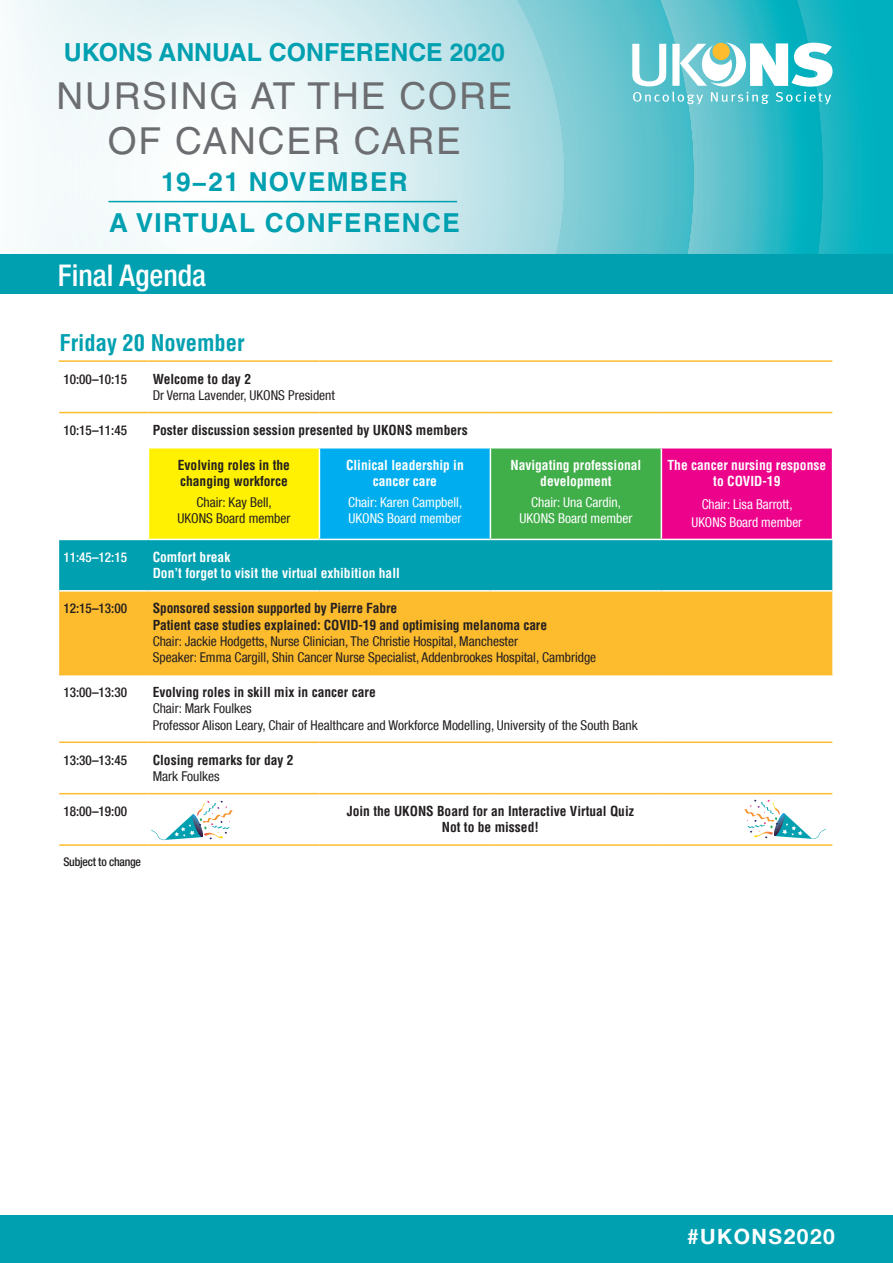
<style>
.page{position:relative;width:893px;height:1263px;background:#fff}
.page>*{position:absolute;margin:0;border:0;box-sizing:border-box;transform-origin:0 0}
.t1{font:37.05px/44.5px "Helvetica LT Std";letter-spacing:.05em;color:#6c6d70;text-align:center}
.t2{font:500 condensed 30px "Helvetica Neue LT Com";color:#fff}
.t3{font:700 26.1px "Helvetica LT Std";letter-spacing:.05em;color:#00a0b0}
.t4{font:700 24.9px "Helvetica LT Std";color:#00a0b0}
.Grey_subheading{font:700 condensed 22.5px "Helvetica LT Std";color:#00a0b0}
.t5{font:700 21px "Helvetica Neue LT Com";letter-spacing:.07em;color:#fff}
.t6{font:condensed 13.5px/16.2px "Helvetica Neue LT Com";color:#231f20;text-align:center}
.t7{font:700 condensed 13.5px/16.2px "Helvetica LT Std";color:#231f20}
.t8{font:700 condensed 13.5px/16.2px "Helvetica LT Std";color:#fff;text-align:center}
.t9{font:condensed 13.5px/16.2px "Helvetica Neue LT Com";color:#fff;text-align:center}
.Time{font:500 condensed 13.5px "Helvetica Neue LT Com";color:#231f20}
.Time-2{font:500 condensed 13.5px "Helvetica Neue LT Com";color:#fff}
.Time-3{font:500 condensed 12px "Helvetica Neue LT Com";letter-spacing:-.02em;color:#231f20}
</style>
<div class="page">
<div style="left:0;top:1215px;width:893px;height:48px;background:#00a0b0"></div>
<svg style="left:564px;top:0;width:68px;height:254px;background:#73c8d2"></svg>
<svg style="left:171px;top:0;width:393px;height:254px"></svg>
<div style="left:0;top:0;width:171px;height:254px;background:#f4fafb"></div>
<div style="left:0;top:254px;width:893px;height:40px;background:#00a0b0"></div>
<svg style="left:632px;top:0;width:261px;height:254px;background:#42bec9"></svg>
<hr style="left:108px;top:201px;width:349px;height:1px;background:#00a0b0">
<svg style="left:59px;top:413px;width:773px;height:428px"></svg>
<div style="left:148px;top:448px;width:171px;height:91px;background:#fff101"></div>
<div style="left:319px;top:448px;width:171px;height:91px;background:#00aeef"></div>
<div style="left:490px;top:448px;width:171px;height:91px;background:#40ae49"></div>
<div style="left:661px;top:448px;width:171px;height:91px;background:#ed028c"></div>
<div style="left:59px;top:540px;width:773px;height:50px;background:#00a0b0"></div>
<div style="left:59px;top:592px;width:773px;height:82px;background:#fdbb2e"></div>
<hr style="left:59px;top:360px;width:89px;height:2px;background:#fdbb2e">
<hr style="left:59px;top:412px;width:89px;height:1px;background:#fdbb2e">
<hr style="left:59px;top:674px;width:89px;height:1px;background:#fdbb2e">
<hr style="left:59px;top:741px;width:89px;height:2px;background:#fdbb2e">
<hr style="left:59px;top:793px;width:89px;height:1px;background:#fdbb2e">
<hr style="left:148px;top:674px;width:171px;height:1px;background:#fdbb2e">
<hr style="left:319px;top:674px;width:171px;height:1px;background:#fdbb2e">
<hr style="left:490px;top:674px;width:171px;height:1px;background:#fdbb2e">
<hr style="left:661px;top:674px;width:171px;height:1px;background:#fdbb2e">
<hr style="left:148px;top:741px;width:171px;height:2px;background:#fdbb2e">
<hr style="left:319px;top:741px;width:171px;height:2px;background:#fdbb2e">
<hr style="left:490px;top:741px;width:171px;height:2px;background:#fdbb2e">
<hr style="left:661px;top:741px;width:171px;height:2px;background:#fdbb2e">
<hr style="left:148px;top:793px;width:171px;height:1px;background:#fdbb2e">
<hr style="left:319px;top:793px;width:171px;height:1px;background:#fdbb2e">
<hr style="left:490px;top:793px;width:171px;height:1px;background:#fdbb2e">
<hr style="left:661px;top:793px;width:171px;height:1px;background:#fdbb2e">
<hr style="left:148px;top:360px;width:171px;height:2px;background:#fdbb2e">
<hr style="left:319px;top:360px;width:171px;height:2px;background:#fdbb2e">
<hr style="left:490px;top:360px;width:171px;height:2px;background:#fdbb2e">
<hr style="left:661px;top:360px;width:171px;height:2px;background:#fdbb2e">
<hr style="left:148px;top:412px;width:171px;height:1px;background:#fdbb2e">
<hr style="left:319px;top:412px;width:171px;height:1px;background:#fdbb2e">
<hr style="left:490px;top:412px;width:171px;height:1px;background:#fdbb2e">
<hr style="left:661px;top:412px;width:171px;height:1px;background:#fdbb2e">
<hr style="left:148px;top:413px;width:1px;height:34px;background:#fff">
<hr style="left:59px;top:844px;width:89px;height:2px;background:#fdbb2e">
<hr style="left:148px;top:844px;width:171px;height:2px;background:#fdbb2e">
<hr style="left:319px;top:844px;width:171px;height:2px;background:#fdbb2e">
<hr style="left:490px;top:844px;width:171px;height:2px;background:#fdbb2e">
<hr style="left:661px;top:844px;width:171px;height:2px;background:#fdbb2e">
<hr style="left:148px;top:447px;width:171px;height:1px;background:#fff">
<hr style="left:148px;top:448px;width:1px;height:91px;background:#fff">
<hr style="left:319px;top:447px;width:171px;height:1px;background:#fff">
<hr style="left:319px;top:448px;width:1px;height:91px;background:#fff">
<hr style="left:490px;top:447px;width:171px;height:1px;background:#fff">
<hr style="left:490px;top:448px;width:1px;height:91px;background:#fff">
<hr style="left:661px;top:447px;width:172px;height:1px;background:#fff">
<hr style="left:661px;top:448px;width:1px;height:91px;background:#fff">
<hr style="left:59px;top:539px;width:89px;height:1px;background:#fff">
<hr style="left:148px;top:539px;width:171px;height:1px;background:#fff">
<hr style="left:319px;top:539px;width:171px;height:1px;background:#fff">
<hr style="left:490px;top:539px;width:171px;height:1px;background:#fff">
<hr style="left:661px;top:539px;width:172px;height:1px;background:#fff">
<hr style="left:59px;top:590px;width:89px;height:2px;background:#fff">
<hr style="left:148px;top:590px;width:171px;height:2px;background:#fff">
<hr style="left:319px;top:590px;width:171px;height:2px;background:#fff">
<hr style="left:490px;top:590px;width:171px;height:2px;background:#fff">
<hr style="left:661px;top:590px;width:171px;height:2px;background:#fff">
<svg style="left:743px;top:799px;width:83px;height:40px"></svg>
<svg style="left:151px;top:801px;width:82px;height:39px"></svg>
<p class="t4" style="left:64px;top:37px;width:443px">UKONS ANNUAL CONFERENCE 2020</p>
<p class="t1" style="left:56px;top:74px;width:457px">NURSING AT THE CORE<br>OF CANCER CARE</p>
<p class="t3" style="left:161px;top:166px;width:248px">19−21 NOVEMBER</p>
<p class="t3" style="left:109px;top:206px;width:352px">A VIRTUAL CONFERENCE</p>
<p class="t2" style="left:58px;top:257px;width:150px">Final Agenda</p>
<p class="Grey_subheading" style="left:60px;top:329px;width:186px">Friday 20 November</p>
<p class="Time" style="left:63px;top:371px;width:65px">10:00–10:15</p>
<p class="t7" style="left:153px;top:370px;width:100px">Welcome to day 2</p>
<p class="t6" style="left:153px;top:387px;width:184px">Dr Verna Lavender, UKONS President</p>
<p class="Time" style="left:63px;top:422px;width:65px">10:15–11:45</p>
<p class="t7" style="left:153px;top:422px;width:316px">Poster discussion session presented by UKONS members</p>
<p class="t7" style="left:178px;top:457px;width:114px">Evolving roles in the changing workforce</p>
<p class="t6" style="left:177px;top:494px;width:114px">Chair: Kay Bell,<br>UKONS Board member</p>
<p class="t8" style="left:346px;top:457px;width:119px">Clinical leadership in cancer care</p>
<p class="t9" style="left:348px;top:494px;width:116px;text-align:left">Chair: Karen Campbell,<br>UKONS Board member</p>
<p class="t8" style="left:510px;top:457px;width:132px">Navigating professional development</p>
<p class="t9" style="left:519px;top:494px;width:114px">Chair: Una Cardin,<br>UKONS Board member</p>
<p class="Time-2" style="left:63px;top:549px;width:65px">11:45–12:15</p>
<p class="t8" style="left:153px;top:549px;width:79px">Comfort break</p>
<p class="t8" style="left:153px;top:565px;width:249px">Don’t forget to visit the virtual exhibition hall</p>
<p class="Time" style="left:63px;top:600px;width:65px">12:15–13:00</p>
<p class="t7" style="left:153px;top:600px;width:246px">Sponsored session supported by Pierre Fabre</p>
<p class="t7" style="left:153px;top:616px;width:396px">Patient case studies explained: COVID-19 and optimising melanoma care</p>
<p class="t6" style="left:153px;top:633px;width:367px">Chair: Jackie Hodgetts, Nurse Clinician, The Christie Hospital, Manchester</p>
<p class="t6" style="left:153px;top:649px;width:445px">Speaker: Emma Cargill, Shin Cancer Nurse Specialist, Addenbrookes Hospital, Cambridge</p>
<p class="Time" style="left:63px;top:684px;width:65px">13:00–13:30</p>
<p class="t7" style="left:153px;top:684px;width:225px">Evolving roles in skill mix in cancer care</p>
<p class="t6" style="left:153px;top:700px;width:100px">Chair: Mark Foulkes</p>
<p class="t6" style="left:153px;top:716px;width:487px">Professor Alison Leary, Chair of Healthcare and Workforce Modelling, University of the South Bank</p>
<p class="Time" style="left:63px;top:752px;width:65px">13:30–13:45</p>
<p class="t7" style="left:153px;top:752px;width:142px">Closing remarks for day 2</p>
<p class="t6" style="left:153px;top:768px;width:68px">Mark Foulkes</p>
<p class="Time" style="left:63px;top:803px;width:65px">18:00–19:00</p>
<p class="t7" style="left:347px;top:803px;width:289px">Join the UKONS Board for an Interactive Virtual Quiz</p>
<p class="t7" style="left:442px;top:819px;width:99px">Not to be missed!</p>
<p class="Time-3" style="left:63px;top:855px;width:79px">Subject to change</p>
<p class="t8" style="left:668px;top:457px;width:160px">The cancer nursing response to COVID-19</p>
<p class="t9" style="left:691px;top:495px;width:112px;line-height:18px">Chair: Lisa Barrott,<br>UKONS Board member</p>
<p class="t5" style="left:687px;top:1223px;width:149px">#UKONS2020</p>
</div>
